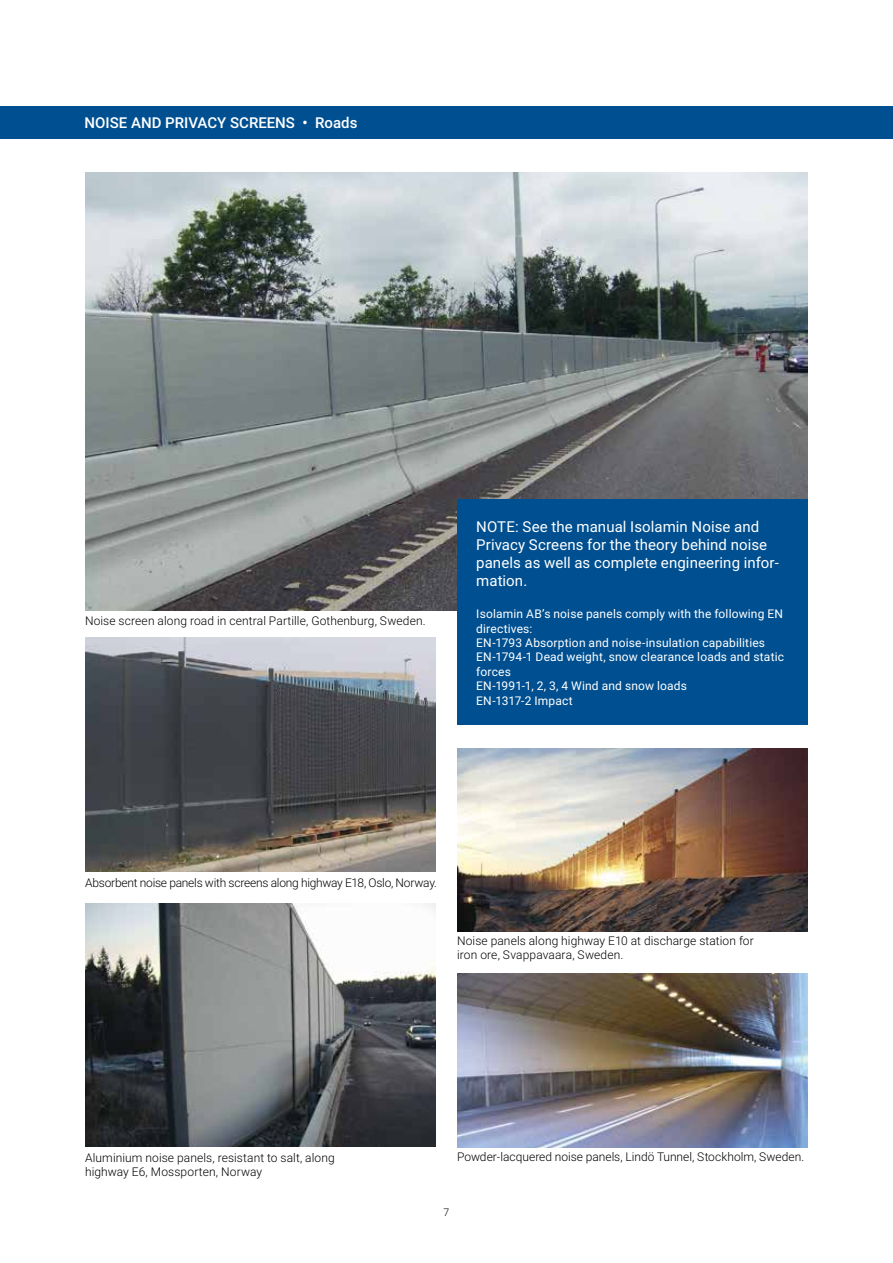
<style>
.page{position:relative;width:893px;height:1263px;background:#fff}
.page>*{position:absolute;margin:0;border:0;box-sizing:border-box;transform-origin:0 0}
.t1{font:15px/18px "Roboto";letter-spacing:.005em;color:#fff}
.t2{font:500 15px "Roboto";color:#fff}
.t3{font:300 12px/14.4px "Roboto";letter-spacing:.005em;color:#000}
.t4{font:12px/14.4px "Roboto";letter-spacing:.015em;color:#fff}
.t5{font:300 12px "Roboto";letter-spacing:-.02em;color:#000}
.t6{font:300 10.5px "Roboto";color:#000}
</style>
<div class="page">
<img style="left:85px;top:172px;width:723px;height:438px">
<img style="left:457px;top:748px;width:351px;height:183px">
<img style="left:457px;top:973px;width:351px;height:174px">
<img style="left:85px;top:904px;width:351px;height:243px">
<img style="left:85px;top:638px;width:351px;height:234px">
<div style="left:0;top:106px;width:893px;height:33px;background:#005091"></div>
<div style="left:457px;top:499px;width:351px;height:225px;background:#005091"></div>
<p class="t2" style="left:85px;top:112px;width:274px">NOISE AND PRIVACY SCREENS • Roads</p>
<p class="t3" style="left:85px;top:613px;width:342px">Noise screen along road in central Partille, Gothenburg, Sweden.</p>
<p class="t1" style="left:476px;top:517px;width:304px">NOTE: See the manual Isolamin Noise and Privacy Screens for the theory behind noise panels as well as complete engineering infor&shy;mation.</p>
<p class="t4" style="left:476px;top:606px;width:309px">Isolamin AB’s noise panels comply with the following EN directives:<br>EN-1793 Absorption and noise-insulation capabilities EN-1794-1 Dead weight, snow clearance loads and static forces<br>EN-1991-1, 2, 3, 4 Wind and snow loads<br>EN-1317-2 Impact</p>
<p class="t5" style="left:85px;top:875px;width:354px">Absorbent noise panels with screens along highway E18, Oslo, Norway.</p>
<p class="t3" style="left:457px;top:933px;width:298px">Noise panels along highway E10 at discharge station for iron ore, Svappavaara, Sweden.</p>
<p class="t3" style="left:85px;top:1150px;width:251px">Aluminium noise panels, resistant to salt, along highway E6, Mossporten, Norway</p>
<p class="t3" style="left:457px;top:1149px;width:349px">Powder-lacquered noise panels, Lindö Tunnel, Stockholm, Sweden.</p>
<p class="t6" style="left:444px;top:1205px;width:7px">7</p>
</div>
